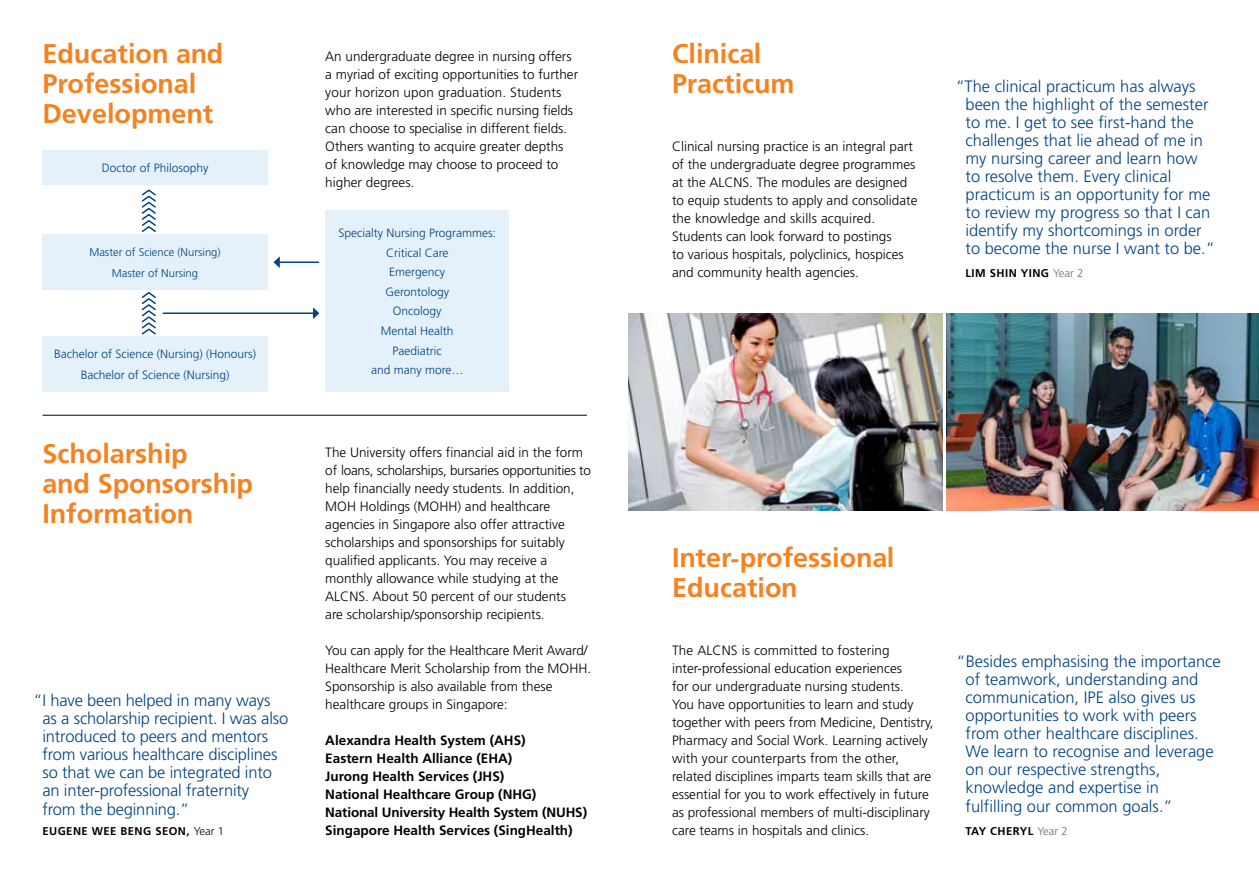
<style>
.page{position:relative;width:1259px;height:893px;background:#fff}
.page>*{position:absolute;margin:0;border:0;box-sizing:border-box;transform-origin:0 0}
.t1{font:700 27px/30px "Frutiger LT Std";color:#f58220}
.t2{font:300 16.5px/18px "Frutiger LT Std";color:#004282}
.t3{font:300 13.5px/18px "Frutiger LT Std";color:#000}
.t4{font:700 13.5px/18px "Frutiger LT Std";color:#000}
.t5{font:300 12px/19.5px "Frutiger LT Std";color:#004282;text-align:center}
.t6{font:700 11.25px "Frutiger LT Std";letter-spacing:.04em;color:#000}
.t7{font:300 11.25px/21px "Frutiger LT Std";color:#004282;text-align:center}
.s1{font-weight:300}
.s2{font-weight:300;color:#6d6e71}
</style>
<div class="page">
<img style="left:946px;top:313px;width:313px;height:198px">
<img style="left:628px;top:313px;width:314px;height:198px">
<div style="left:43px;top:151px;width:225px;height:34px;background:#e4f1fb"></div>
<div style="left:42px;top:235px;width:225px;height:55px;background:#e4f1fb"></div>
<div style="left:325px;top:211px;width:184px;height:181px;background:#e4f1fb"></div>
<div style="left:43px;top:337px;width:225px;height:55px;background:#e4f1fb"></div>
<svg style="left:141px;top:292px;width:15px;height:43px"></svg>
<svg style="left:141px;top:189px;width:15px;height:43px"></svg>
<hr style="left:42px;top:415px;width:545px;height:1px;background:#000">
<hr style="left:279px;top:261px;width:39px;height:2px;background:#004282">
<svg style="left:273px;top:256px;width:7px;height:12px"></svg>
<hr style="left:163px;top:312px;width:151px;height:2px;background:#004282">
<svg style="left:313px;top:307px;width:6px;height:12px"></svg>
<h1 class="t1" style="left:42px;top:39px;width:182px">Education and<br>Professional<br>Development</h1>
<p class="t5" style="left:102px;top:158px;width:108px">Doctor of Philosophy</p>
<p class="t7" style="left:89px;top:242px;width:133px">Master of Science (Nursing)<br>Master of Nursing</p>
<p class="t5" style="left:54px;top:344px;width:204px;line-height:21px">Bachelor of Science (Nursing) (Honours)<br>Bachelor of Science (Nursing)</p>
<h1 class="t1" style="left:42px;top:439px;width:212px">Scholarship<br>and Sponsorship<br>Information</h1>
<p class="t2" style="left:42px;top:691px;width:247px;text-indent:-9px">“I have been helped in many ways as a scholarship recipient. I was also introduced to peers and mentors from various healthcare disciplines so that we can be integrated into an inter-professional fraternity</p>
<p class="t2" style="left:42px;top:801px;width:148px">from the beginning.”</p>
<p class="t6" style="left:42px;top:824px;width:183px">EUGENE WEE BENG SEON, <span class="s1">Year 1</span></p>
<p class="t3" style="left:325px;top:47px;width:254px">An undergraduate degree in nursing offers a myriad of exciting opportunities to further your horizon upon graduation. Students who are interested in specific nursing fields can choose to specialise in different fields.<br>Others wanting to acquire greater depths of knowledge may choose to proceed to higher degrees.</p>
<p class="t5" style="left:338px;top:224px;width:159px">Specialty Nursing Programmes:<br>Critical Care<br>Emergency<br>Gerontology<br>Oncology<br>Mental Health<br>Paediatric<br>and many more…</p>
<p class="t3" style="left:325px;top:443px;width:267px">The University offers financial aid in the form of loans, scholarships, bursaries opportunities to help financially needy students. In addition, MOH Holdings (MOHH) and healthcare agencies in Singapore also offer attractive scholarships and sponsorships for suitably qualified applicants. You may receive a monthly allowance while studying at the ALCNS. About 50 percent of our students<br>are scholarship/sponsorship recipients.</p>
<p class="t3" style="left:325px;top:641px;width:267px">You can apply for the Healthcare Merit Award/ Healthcare Merit Scholarship from the MOHH.<br>Sponsorship is also available from these healthcare groups in Singapore:</p>
<p class="t4" style="left:325px;top:731px;width:263px">Alexandra Health System (AHS)<br>Eastern Health Alliance (EHA)<br>Jurong Health Services (JHS)<br>National Healthcare Group (NHG)<br>National University Health System (NUHS)<br>Singapore Health Services (SingHealth)</p>
<h1 class="t1" style="left:672px;top:39px;width:124px">Clinical<br>Practicum</h1>
<p class="t3" style="left:672px;top:137px;width:247px">Clinical nursing practice is an integral part of the undergraduate degree programmes at the ALCNS. The modules are designed to equip students to apply and consolidate the knowledge and skills acquired.<br>Students can look forward to postings<br>to various hospitals, polyclinics, hospices and community health agencies.</p>
<p class="t2" style="left:965px;top:78px;width:251px;text-indent:-10px">“The clinical practicum has always been the highlight of the semester to me. I get to see first-hand the challenges that lie ahead of me in my nursing career and learn how to resolve them. Every clinical practicum is an opportunity for me to review my progress so that I can identify my shortcomings in order to become the nurse I want to be.”</p>
<p class="t6" style="left:965px;top:266px;width:119px">LIM SHIN YING <span class="s2">Year 2</span></p>
<h1 class="t1" style="left:672px;top:543px;width:224px">Inter-professional<br>Education</h1>
<p class="t3" style="left:672px;top:641px;width:263px">The ALCNS is committed to fostering inter-professional education experiences<br>for our undergraduate nursing students.<br>You have opportunities to learn and study together with peers from Medicine, Dentistry, Pharmacy and Social Work. Learning actively with your counterparts from the other, related disciplines imparts team skills that are essential for you to work effectively in future as professional members of multi-disciplinary care teams in hospitals and clinics.</p>
<p class="t2" style="left:965px;top:652px;width:257px;text-indent:-9px">“Besides emphasising the importance of teamwork, understanding and communication, IPE also gives us opportunities to work with peers from other healthcare disciplines.<br>We learn to recognise and leverage on our respective strengths, knowledge and expertise in</p>
<p class="t2" style="left:965px;top:798px;width:209px">fulfilling our common goals.”</p>
<p class="t6" style="left:965px;top:824px;width:104px">TAY CHERYL <span class="s2">Year 2</span></p>
</div>
